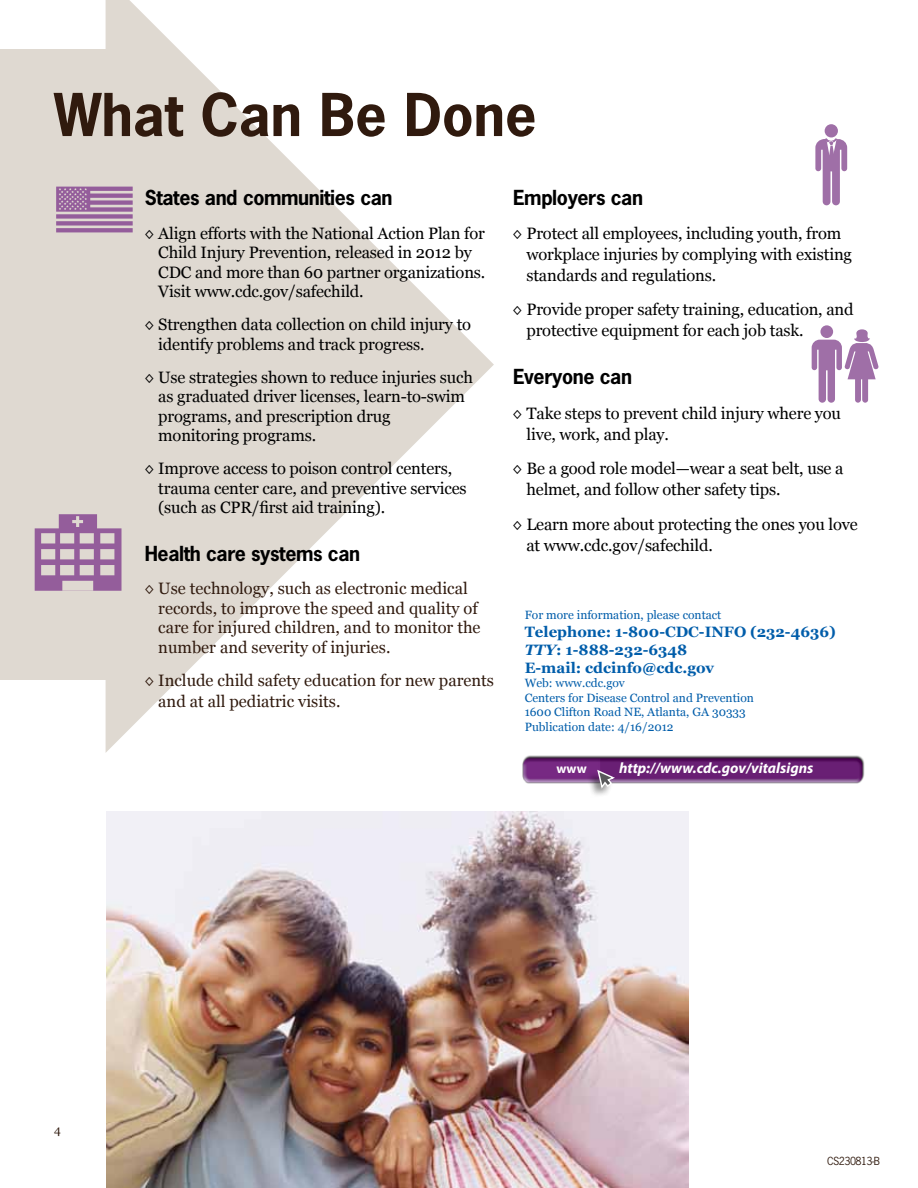
<style>
.page{position:relative;width:918px;height:1188px;background:#fff}
.page>*{position:absolute;margin:0;border:0;box-sizing:border-box;transform-origin:0 0}
.t1{font:700 55.5px "News Gothic Std";color:#301a0e}
.t2{font:700 19.5px "News Gothic Std";letter-spacing:-.02em;color:#000}
.t3{font:16.5px/19.5px "Georgia";letter-spacing:-.01em;color:#000}
.t4{font:16.5px/19.5px "Georgia";color:#301a0e}
.t5{font:700 15px/18px "Georgia";color:#005daa}
.t6{font:italic 700 15px "Myriad Pro";color:#fff}
.t7{font:700 13.2px "Myriad Pro";color:#fff}
.t8{font:12px/14.4px "Georgia";color:#005daa}
.t9{font:12px "Georgia";color:#301a0e}
.t10{font:10.5px "News Gothic Std";letter-spacing:-.05em;color:#301a0e}
.s1{font-style:italic}
</style>
<div class="page">
<svg style="left:106px;top:0;width:388px;height:752px"></svg>
<div style="left:0;top:49px;width:141px;height:631px;background:#dfd9d1"></div>
<svg style="left:56px;top:187px;width:77px;height:45px"></svg>
<svg style="left:820px;top:325px;width:13px;height:13px"></svg>
<svg style="left:812px;top:329px;width:67px;height:74px"></svg>
<div style="left:825px;top:124px;width:13px;height:13px;background:#9f6fa7;border-radius:50%"></div>
<svg style="left:815px;top:138px;width:32px;height:67px"></svg>
<svg style="left:35px;top:514px;width:87px;height:77px"></svg>
<img style="left:522px;top:755px;width:343px;height:29px">
<div style="left:587px;top:770px;width:28px;height:29px;background:#000;opacity:.45"></div>
<svg style="left:596px;top:769px;width:21px;height:21px"></svg>
<img style="left:107px;top:811px;width:582px;height:377px">
<h1 class="t1" style="left:54px;top:78px;width:484px">What Can Be Done</h1>
<p class="t2" style="left:145px;top:185px;width:249px">States and communities can</p>
<p class="t3" style="left:158px;top:224px;width:329px;text-indent:-13px">◊ Align efforts with the National Action Plan for Child Injury Prevention, released in 2012 by CDC and more than 60 partner organizations.<br>Visit www.cdc.gov/safechild.</p>
<p class="t3" style="left:158px;top:315px;width:314px;text-indent:-13px">◊ Strengthen data collection on child injury to identify problems and track progress.</p>
<p class="t3" style="left:158px;top:368px;width:316px;text-indent:-13px">◊ Use strategies shown to reduce injuries such as graduated driver licenses, learn-to-swim programs, and prescription drug monitoring programs.</p>
<p class="t3" style="left:158px;top:459px;width:310px;text-indent:-13px">◊ Improve access to poison control centers, trauma center care, and preventive services (such as CPR/first aid training).</p>
<p class="t2" style="left:145px;top:541px;width:217px">Health care systems can</p>
<p class="t4" style="left:158px;top:579px;width:324px;text-indent:-13px">◊ Use technology, such as electronic medical records, to improve the speed and quality of care for injured children, and to monitor the number and severity of injuries.</p>
<p class="t4" style="left:158px;top:670px;width:337px;line-height:21px;text-indent:-13px">◊ Include child safety education for new parents and at all pediatric visits.</p>
<p class="t2" style="left:513px;top:185px;width:132px">Employers can</p>
<p class="t3" style="left:526px;top:223px;width:327px;line-height:21px;text-indent:-13px">◊ Protect all employees, including youth, from workplace injuries by complying with existing standards and regulations.</p>
<p class="t3" style="left:526px;top:299px;width:329px;line-height:21px;text-indent:-13px">◊ Provide proper safety training, education, and protective equipment for each job task.</p>
<p class="t2" style="left:513px;top:364px;width:121px">Everyone can</p>
<p class="t3" style="left:526px;top:403px;width:316px;line-height:21px;text-indent:-13px">◊ Take steps to prevent child injury where you live, work, and play.</p>
<p class="t3" style="left:526px;top:459px;width:319px;line-height:21px;text-indent:-13px">◊ Be a good role model—wear a seat belt, use a helmet, and follow other safety tips.</p>
<p class="t3" style="left:526px;top:514px;width:333px;line-height:21px;text-indent:-13px">◊ Learn more about protecting the ones you love at www.cdc.gov/safechild.</p>
<p class="t8" style="left:525px;top:608px;width:198px">For more information, please contact</p>
<p class="t5" style="left:525px;top:623px;width:313px">Telephone: 1-800-CDC-INFO (232-4636)<br><span class="s1">TTY</span>: 1-888-232-6348<br>E-mail: cdcinfo@cdc.gov</p>
<p class="t8" style="left:525px;top:676px;width:231px">Web: www.cdc.gov<br>Centers for Disease Control and Prevention<br>1600 Clifton Road NE, Atlanta, GA 30333<br>Publication date: 4/16/2012</p>
<p class="t7" style="left:556px;top:761px;width:32px">www</p>
<p class="t6" style="left:619px;top:760px;width:196px">http://www.cdc.gov/vitalsigns</p>
<p class="t9" style="left:54px;top:1123px;width:8px">4</p>
<p class="t10" style="left:827px;top:1154px;width:54px">CS230813-B</p>
</div>
